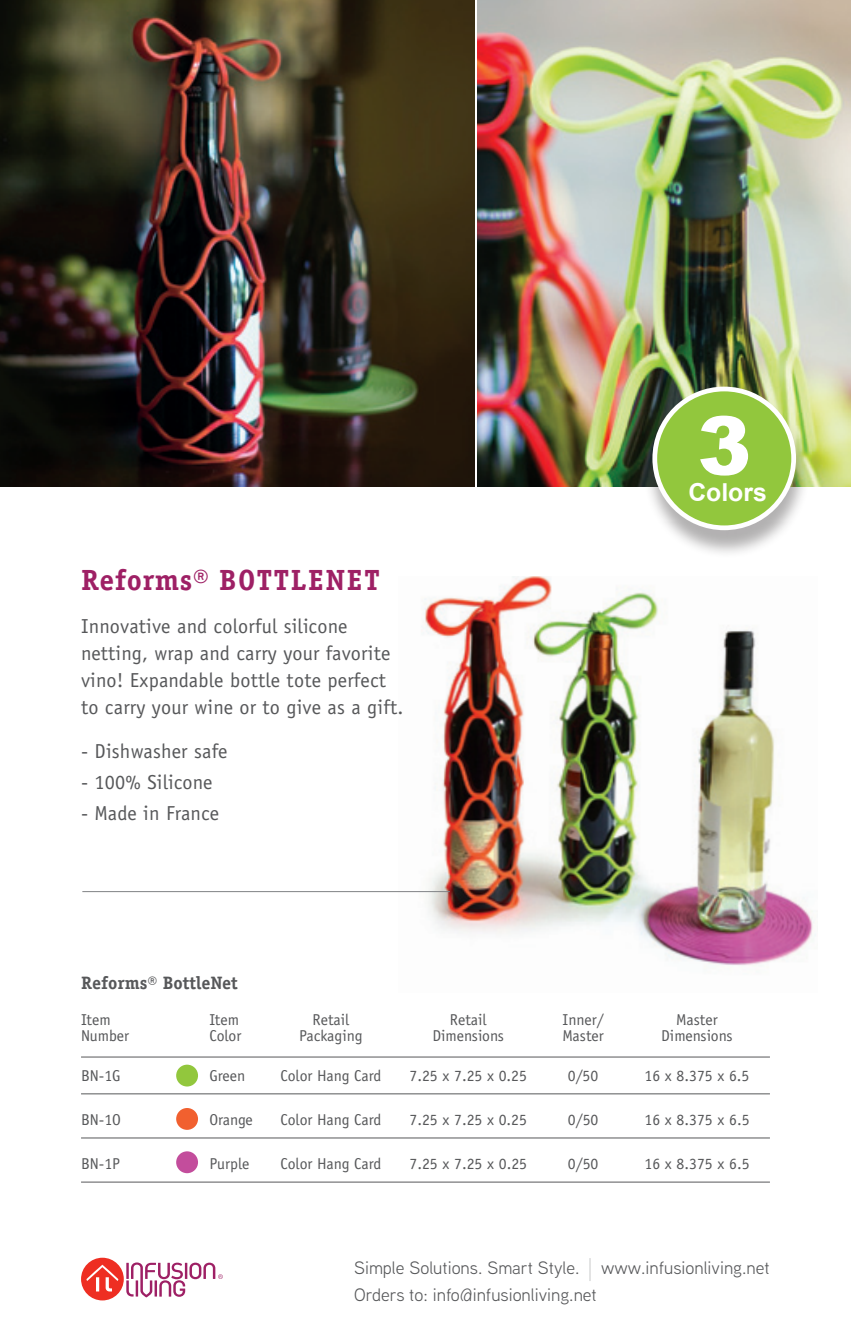
<style>
.page{position:relative;width:851px;height:1337px;background:#fff}
.page>*{position:absolute;margin:0;border:0;box-sizing:border-box;transform-origin:0 0}
.t1{font:900 81px "Arial";color:#fff}
.t2{font:700 29.25px "Officina Serif";letter-spacing:.05em;color:#9e2065}
.t3{font:700 24.75px "Arial";color:#fff}
.t4{font:20.25px/27px "Officina Sans";letter-spacing:.01em;color:#57585a}
.t5{font:18px/27px "Aaux Next";color:#57585a}
.t6{font:700 18px "Officina Serif";color:#57585a}
.t7{font:15.75px "Officina Sans";color:#57585a}
.s1{font-family:"Officina Sans";font-weight:400}
.s2{font-size:27px}
</style>
<div class="page">
<div style="left:81px;top:1257px;width:43px;height:43px;background:#ee2e22;border-radius:50%"></div>
<svg style="left:86px;top:1264px;width:32px;height:27px"></svg>
<svg style="left:126px;top:1262px;width:97px;height:35px"></svg>
<img style="left:398px;top:577px;width:418px;height:389px">
<img style="left:0;top:0;width:474px;height:486px">
<hr style="left:81px;top:1056px;width:689px;height:1px;background:#57585a">
<hr style="left:81px;top:1093px;width:689px;height:1px;background:#57585a">
<hr style="left:81px;top:1137px;width:689px;height:1px;background:#57585a">
<hr style="left:81px;top:1181px;width:689px;height:1px;background:#57585a">
<div style="left:176px;top:1108px;width:22px;height:21px;background:#f1602f;border-radius:50%"></div>
<div style="left:176px;top:1064px;width:22px;height:22px;background:#92c73d;border-radius:50%"></div>
<div style="left:176px;top:1151px;width:22px;height:22px;background:#c34d9c;border-radius:50%"></div>
<hr style="left:82px;top:891px;width:368px;height:1px;background:#808285">
<img style="left:477px;top:0;width:373px;height:486px">
<div style="left:643px;top:391px;width:167px;height:167px;background:#231f20;opacity:.35"></div>
<div style="left:654px;top:389px;width:139px;height:139px;background:#92c73d;border-radius:50%"></div>
<div style="left:652px;top:386px;width:144px;height:144px;border:5px solid #fff;border-radius:50%"></div>
<h1 class="t1" style="left:697px;top:385px;width:56px">3</h1>
<h2 class="t2" style="left:81px;top:562px;width:300px">Reforms<span class="s1">®</span> BOTTLENET</h2>
<p class="t4" style="left:81px;top:613px;width:324px">Innovative and colorful silicone netting, wrap and carry your favorite vino! Expandable bottle tote perfect to carry your wine or to give as a gift.</p>
<p class="t4" style="left:81px;top:737px;width:148px">- Dishwasher safe</p>
<p class="t4" style="left:81px;top:768px;width:133px">- 100% Silicone</p>
<p class="t4" style="left:81px;top:799px;width:140px">- Made in France</p>
<h3 class="t3" style="left:688px;top:478px;width:80px">Colors</h3>
<p class="t6" style="left:81px;top:971px;width:158px">Reforms<span class="s1">®</span> BottleNet</p>
<p class="t7" style="left:81px;top:1010px;width:31px">Item</p>
<p class="t7" style="left:209px;top:1010px;width:31px">Item</p>
<p class="t7" style="left:312px;top:1010px;width:38px">Retail</p>
<p class="t7" style="left:450px;top:1010px;width:38px">Retail</p>
<p class="t7" style="left:562px;top:1010px;width:43px">Inner/</p>
<p class="t7" style="left:676px;top:1010px;width:43px">Master</p>
<p class="t7" style="left:81px;top:1026px;width:50px">Number</p>
<p class="t7" style="left:209px;top:1026px;width:34px">Color</p>
<p class="t7" style="left:299px;top:1026px;width:65px">Packaging</p>
<p class="t7" style="left:432px;top:1026px;width:73px">Dimensions</p>
<p class="t7" style="left:562px;top:1026px;width:43px">Master</p>
<p class="t7" style="left:661px;top:1026px;width:73px">Dimensions</p>
<p class="t7" style="left:81px;top:1066px;width:41px">BN-1G</p>
<p class="t7" style="left:209px;top:1066px;width:37px">Green</p>
<p class="t7" style="left:280px;top:1066px;width:102px">Color Hang Card</p>
<p class="t7" style="left:409px;top:1066px;width:119px">7.25 x 7.25 x 0.25</p>
<p class="t7" style="left:567px;top:1066px;width:32px">0/50</p>
<p class="t7" style="left:644px;top:1066px;width:106px">16 x 8.375 x 6.5</p>
<p class="t7" style="left:81px;top:1110px;width:41px">BN-1O</p>
<p class="t7" style="left:209px;top:1110px;width:45px">Orange</p>
<p class="t7" style="left:280px;top:1110px;width:102px">Color Hang Card</p>
<p class="t7" style="left:409px;top:1110px;width:119px">7.25 x 7.25 x 0.25</p>
<p class="t7" style="left:567px;top:1110px;width:32px">0/50</p>
<p class="t7" style="left:644px;top:1110px;width:106px">16 x 8.375 x 6.5</p>
<p class="t7" style="left:81px;top:1154px;width:41px">BN-1P</p>
<p class="t7" style="left:209px;top:1154px;width:41px">Purple</p>
<p class="t7" style="left:280px;top:1154px;width:102px">Color Hang Card</p>
<p class="t7" style="left:409px;top:1154px;width:119px">7.25 x 7.25 x 0.25</p>
<p class="t7" style="left:567px;top:1154px;width:32px">0/50</p>
<p class="t7" style="left:644px;top:1154px;width:106px">16 x 8.375 x 6.5</p>
<p class="t5" style="left:354px;top:1253px;width:417px">Simple Solutions. Smart Style. <span class="s2">|</span> www.infusionliving.net<br>Orders to: info@infusionliving.net</p>
</div>
